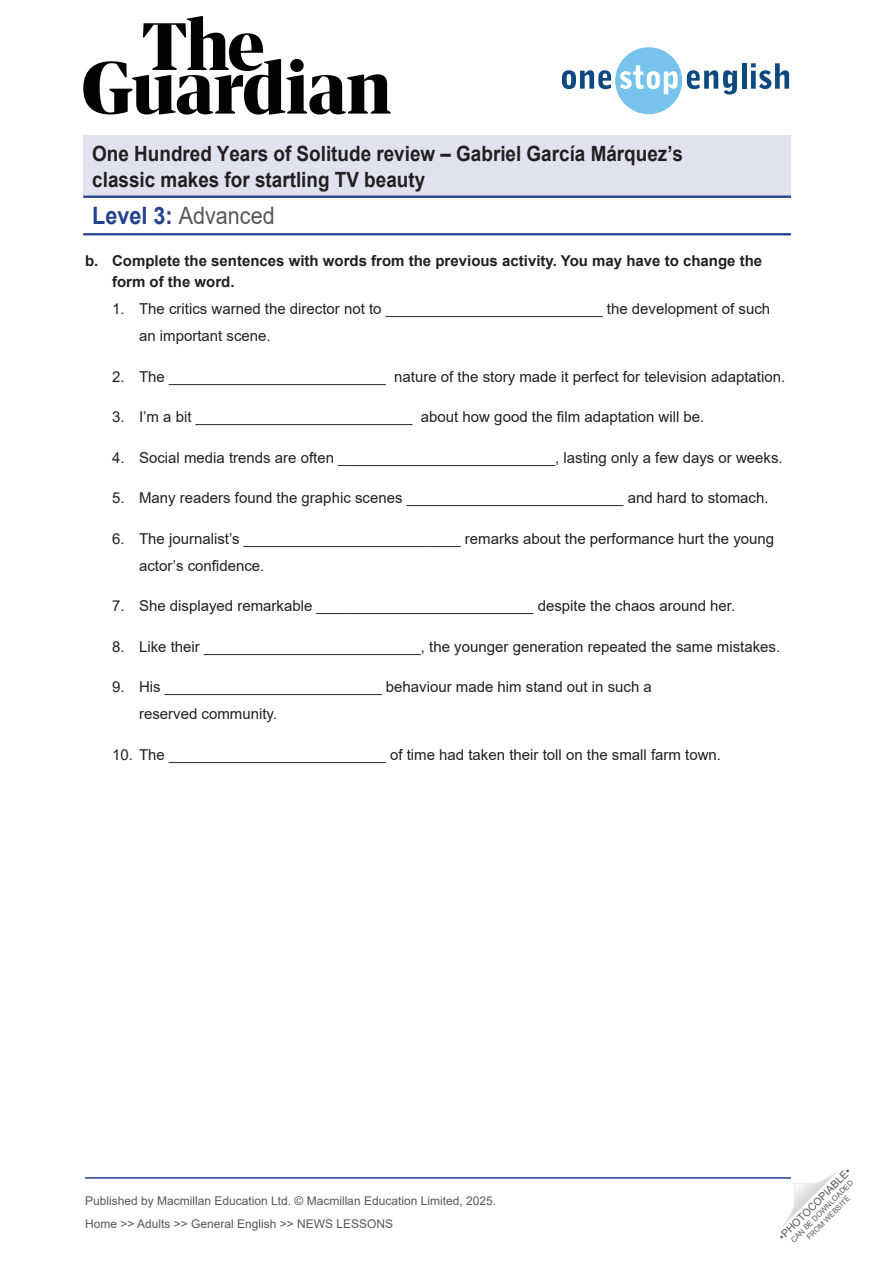
<style>
.page{position:relative;width:893px;height:1263px;background:#fff}
.page>*{position:absolute;margin:0;border:0;box-sizing:border-box;transform-origin:0 0}
.t1{font:24px "Arial";color:#58585a;scale:.9 1}
.t2{font:700 21px/25.2px "Arial";color:#231f20;scale:.9 1}
.t3{font:15px/27px "Arial";color:#231f20}
.t4{font:700 15px/21.6px "Arial";color:#231f20}
.t5{font:12px/23px "Arial";color:#57585a}
.t6{font:10.5px "Arial";color:#57585a}
.t7{font:7.5px/9px "Arial";color:#57585a;text-align:center}
.s1{font-weight:700;color:#23418f}
</style>
<div class="page">
<svg style="left:783px;top:1171px;width:55px;height:55px"></svg>
<svg style="left:83px;top:16px;width:308px;height:99px"></svg>
<svg style="left:562px;top:47px;width:175px;height:67px"></svg>
<hr style="left:742px;top:63px;width:4px;height:26px;background:#0e4880">
<svg style="left:751px;top:63px;width:38px;height:26px"></svg>
<hr style="left:85px;top:1177px;width:706px;height:2px;background:#23418f">
<hr style="left:83px;top:233px;width:708px;height:2px;background:#23418f">
<div style="left:83px;top:136px;width:708px;height:61px;background:#e0e2ef"></div>
<hr style="left:83px;top:196px;width:708px;height:2px;background:#23418f">
<h2 class="t2" style="left:92px;top:142px;width:658px">One Hundred Years of Solitude review – Gabriel García Márquez’s classic makes for startling TV beauty</h2>
<h1 class="t1" style="left:92px;top:199px;width:204px"><span class="s1">Level 3:</span> Advanced</h1>
<p class="t4" style="left:112px;top:250px;width:652px;text-indent:-27px">b. Complete the sentences with words from the previous activity. You may have to change the form of the word.</p>
<p class="t3" style="left:139px;top:295px;width:633px;text-indent:-27px">1. The critics warned the director not to __________________________ the development of such an important scene.</p>
<p class="t3" style="left:112px;top:363px;width:675px">2. The __________________________ nature of the story made it perfect for television adaptation.</p>
<p class="t3" style="left:112px;top:403px;width:594px">3. I’m a bit __________________________ about how good the film adaptation will be.</p>
<p class="t3" style="left:112px;top:444px;width:672px">4. Social media trends are often __________________________, lasting only a few days or weeks.</p>
<p class="t3" style="left:112px;top:484px;width:658px">5. Many readers found the graphic scenes __________________________ and hard to stomach.</p>
<p class="t3" style="left:139px;top:525px;width:637px;text-indent:-27px">6. The journalist’s __________________________ remarks about the performance hurt the young actor’s confidence.</p>
<p class="t3" style="left:112px;top:592px;width:625px">7. She displayed remarkable __________________________ despite the chaos around her.</p>
<p class="t3" style="left:112px;top:633px;width:670px">8. Like their __________________________, the younger generation repeated the same mistakes.</p>
<p class="t3" style="left:139px;top:673px;width:514px;text-indent:-27px">9. His __________________________ behaviour made him stand out in such a reserved community.</p>
<p class="t3" style="left:112px;top:741px;width:610px">10. The __________________________ of time had taken their toll on the small farm town.</p>
<p class="t5" style="left:85px;top:1189px;width:413px">Published by Macmillan Education Ltd. © Macmillan Education Limited, 2025.<br>Home &gt;&gt; Adults &gt;&gt; General English &gt;&gt; NEWS LESSONS</p>
<p class="t6" style="left:775px;top:1233px;width:99px;rotate:-45deg">•PHOTOCOPIABLE•</p>
<p class="t7" style="left:789px;top:1238px;width:86px;rotate:-45deg">CAN BE DOWNLOADED<br>FROM WEBSITE</p>
</div>
